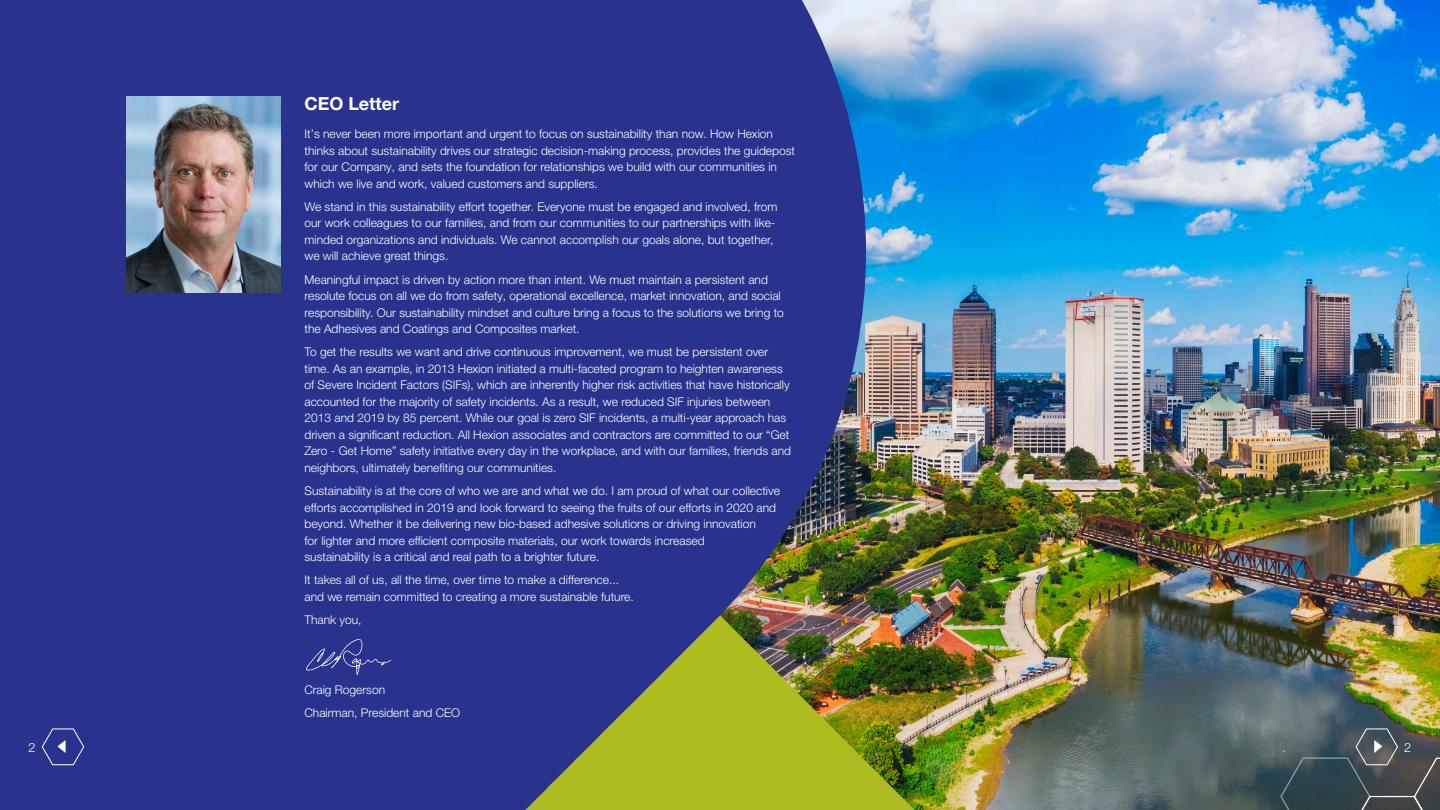
<style>
.page{position:relative;width:1440px;height:810px;background:#fff}
.page>*{position:absolute;margin:0;border:0;box-sizing:border-box;transform-origin:0 0}
.t1{font:700 18px "Helvetica Neue World 75";color:#fff}
.t2{font:12.75px "Helvetica Neue World 45 Lt";color:#fff}
.t3{font:12px/16.5px "Helvetica Neue World 45 Lt";color:#fff}
</style>
<div class="page">
<img style="left:866px;top:0;width:574px;height:810px">
<div style="left:0;top:0;width:866px;height:810px;background:#29338d"></div>
<img style="left:278px;top:615px;width:884px;height:195px">
<svg style="left:1280px;top:728px;width:160px;height:82px;background:#465254"></svg>
<svg style="left:42px;top:728px;width:42px;height:37px;background:#404999"></svg>
<img style="left:126px;top:97px;width:154px;height:195px">
<svg style="left:306px;top:639px;width:85px;height:36px;background:#394395"></svg>
<h1 class="t1" style="left:304px;top:94px;width:96px">CEO Letter</h1>
<p class="t3" style="left:304px;top:126px;width:492px">It’s never been more important and urgent to focus on sustainability than now. How Hexion thinks about sustainability drives our strategic decision-making process, provides the guidepost for our Company, and sets the foundation for relationships we build with our communities in which we live and work, valued customers and suppliers.</p>
<p class="t3" style="left:304px;top:199px;width:474px">We stand in this sustainability effort together. Everyone must be engaged and involved, from our work colleagues to our families, and from our communities to our partnerships with like&shy;minded organizations and individuals. We cannot accomplish our goals alone, but together, we will achieve great things.</p>
<p class="t3" style="left:304px;top:271px;width:481px">Meaningful impact is driven by action more than intent. We must maintain a persistent and resolute focus on all we do from safety, operational excellence, market innovation, and social responsibility. Our sustainability mindset and culture bring a focus to the solutions we bring to the Adhesives and Coatings and Composites market.</p>
<p class="t3" style="left:304px;top:344px;width:488px">To get the results we want and drive continuous improvement, we must be persistent over time. As an example, in 2013 Hexion initiated a multi-faceted program to heighten awareness of Severe Incident Factors (SIFs), which are inherently higher risk activities that have historically accounted for the majority of safety incidents. As a result, we reduced SIF injuries between 2013 and 2019 by 85 percent. While our goal is zero SIF incidents, a multi-year approach has driven a significant reduction. All Hexion associates and contractors are committed to our “Get Zero - Get Home” safety initiative every day in the workplace, and with our families, friends and neighbors, ultimately benefiting our communities.</p>
<p class="t3" style="left:304px;top:483px;width:477px">Sustainability is at the core of who we are and what we do. I am proud of what our collective efforts accomplished in 2019 and look forward to seeing the fruits of our efforts in 2020 and beyond. Whether it be delivering new bio-based adhesive solutions or driving innovation<br>for lighter and more efficient composite materials, our work towards increased<br>sustainability is a critical and real path to a brighter future.</p>
<p class="t3" style="left:304px;top:572px;width:331px">It takes all of us, all the time, over time to make a difference... and we remain committed to creating a more sustainable future.</p>
<p class="t3" style="left:304px;top:612px;width:59px">Thank you,</p>
<p class="t3" style="left:304px;top:678px;width:157px;line-height:23.2px">Craig Rogerson<br>Chairman, President and CEO</p>
<p class="t2" style="left:29px;top:740px;width:9px">2</p>
<p class="t2" style="left:1404px;top:740px;width:9px">2</p>
</div>
